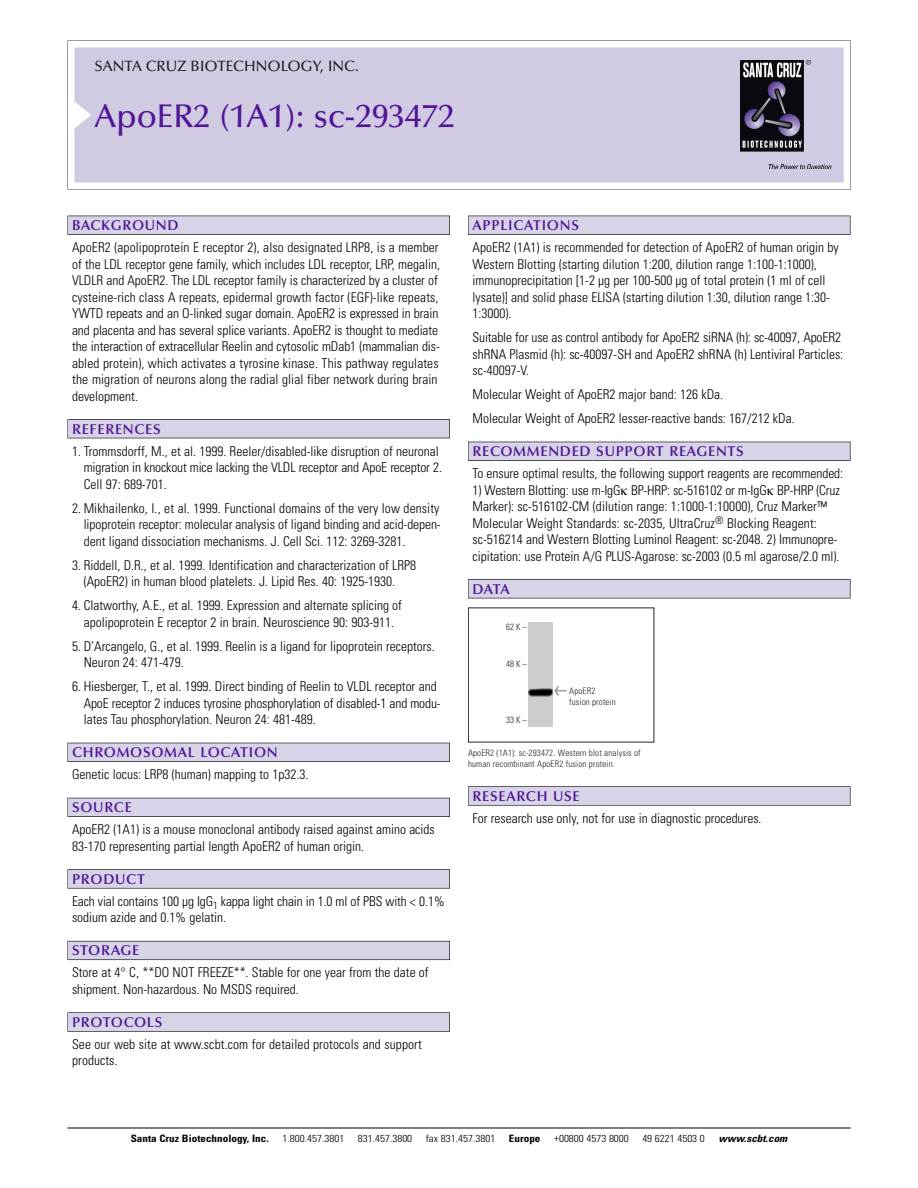
<style>
.page{position:relative;width:918px;height:1188px;background:#fff}
.page>*{position:absolute;margin:0;border:0;box-sizing:border-box;transform-origin:0 0}
.t1{font:500 33px "Optima";color:#511695}
.t2{font:500 15px "Optima";color:#231f20}
.t3{font:600 14.25px "Optima";letter-spacing:.05em;color:#511695}
.t4{font:300 condensed 13.5px/16.5px "Univers";color:#000}
.t5{font:300 condensed 10.2px "Univers";color:#000;scale:1.1 1}
.t6{font:700 condensed 10.2px "Univers";color:#000;scale:1.1 1}
.t7{font:italic 700 condensed 10.2px "Univers";color:#000;scale:1.1 1}
.t8{font:300 condensed 9px/10.5px "Univers";letter-spacing:.015em;color:#272526}
.s1{font-family:"Meta Plus";font-weight:400;font-stretch:normal;font-size:10.5px}
</style>
<div class="page">
<svg style="left:74px;top:41px;width:777px;height:148px"></svg>
<div style="left:74px;top:47px;width:770px;height:135px;background:#d1cae3"></div>
<img style="left:741px;top:60px;width:90px;height:108px">
<div style="left:68px;top:216px;width:382px;height:19px;background:#535256"></div>
<div style="left:68px;top:216px;width:381px;height:18px;background:#d7d4e8"></div>
<div style="left:68px;top:419px;width:382px;height:19px;background:#515155"></div>
<div style="left:68px;top:420px;width:381px;height:18px;background:#d7d4e8"></div>
<div style="left:68px;top:743px;width:382px;height:19px;background:#515057"></div>
<div style="left:68px;top:743px;width:381px;height:18px;background:#d7d4e8"></div>
<div style="left:68px;top:798px;width:382px;height:19px;background:#535259"></div>
<div style="left:68px;top:798px;width:381px;height:18px;background:#d7d4e8"></div>
<svg style="left:68px;top:869px;width:382px;height:20px"></svg>
<div style="left:68px;top:870px;width:381px;height:18px;background:#d7d4e8"></div>
<div style="left:68px;top:941px;width:382px;height:19px;background:#64626c"></div>
<div style="left:68px;top:941px;width:381px;height:18px;background:#d7d4e8"></div>
<div style="left:68px;top:1012px;width:382px;height:20px;background:#636364"></div>
<div style="left:68px;top:1013px;width:381px;height:18px;background:#d7d4e8"></div>
<div style="left:468px;top:216px;width:382px;height:19px;background:#535256"></div>
<div style="left:468px;top:216px;width:382px;height:18px;background:#d7d4e8"></div>
<div style="left:468px;top:442px;width:382px;height:19px;background:#525156"></div>
<div style="left:468px;top:442px;width:382px;height:18px;background:#d7d4e8"></div>
<div style="left:468px;top:579px;width:382px;height:19px;background:#545357"></div>
<div style="left:468px;top:580px;width:382px;height:18px;background:#d7d4e8"></div>
<div style="left:468px;top:786px;width:382px;height:20px;background:#676767"></div>
<div style="left:468px;top:787px;width:382px;height:18px;background:#d7d4e8"></div>
<hr style="left:68px;top:1128px;width:782px;height:1px;background:#000">
<img style="left:528px;top:623px;width:24px;height:104px">
<p class="t2" style="left:94px;top:60px;width:266px">SANTA CRUZ BIOTECHNOLOGY, INC.</p>
<p class="t1" style="left:94px;top:102px;width:362px">ApoER2 (1A1): sc-293472</p>
<p class="t3" style="left:72px;top:219px;width:108px">BACKGROUND</p>
<p class="t4" style="left:72px;top:240px;width:370px">ApoER2 (apolipoprotein E receptor 2), also designated LRP8, is a member of the LDL receptor gene family, which includes LDL receptor, LRP, megalin, VLDLR and ApoER2. The LDL receptor family is characterized by a cluster of cysteine-rich class A repeats, epidermal growth factor (EGF)-like repeats, YWTD repeats and an O-linked sugar domain. ApoER2 is expressed in brain and placenta and has several splice variants. ApoER2 is thought to mediate the interaction of extracellular Reelin and cytosolic mDab1 (mammalian dis&shy;abled protein), which activates a tyrosine kinase. This pathway regulates the migration of neurons along the radial glial fiber network during brain development.</p>
<p class="t3" style="left:72px;top:423px;width:90px">REFERENCES</p>
<p class="t4" style="left:84px;top:444px;width:360px;text-indent:-12px">1. Trommsdorff, M., et al. 1999. Reeler/disabled-like disruption of neuronal migration in knockout mice lacking the VLDL receptor and ApoE receptor 2.<br>Cell 97: 689-701.</p>
<p class="t4" style="left:84px;top:501px;width:359px;text-align:justify;text-indent:-12px">2. Mikhailenko, I., et al. 1999. Functional domains of the very low density lipoprotein receptor: molecular analysis of ligand binding and acid-depen&shy;dent ligand dissociation mechanisms. J. Cell Sci. 112: 3269-3281.</p>
<p class="t4" style="left:84px;top:558px;width:334px;text-indent:-12px">3. Riddell, D.R., et al. 1999. Identification and characterization of LRP8 (ApoER2) in human blood platelets. J. Lipid Res. 40: 1925-1930.</p>
<p class="t4" style="left:72px;top:598px;width:332px;text-align:center">4. Clatworthy, A.E., et al. 1999. Expression and alternate splicing of apolipoprotein E receptor 2 in brain. Neuroscience 90: 903-911.</p>
<p class="t4" style="left:84px;top:639px;width:353px;text-indent:-12px">5. D’Arcangelo, G., et al. 1999. Reelin is a ligand for lipoprotein receptors.<br>Neuron 24: 471-479.</p>
<p class="t4" style="left:84px;top:679px;width:358px;text-indent:-12px">6. Hiesberger, T., et al. 1999. Direct binding of Reelin to VLDL receptor and<br>ApoE receptor 2 induces tyrosine phosphorylation of disabled-1 and modu&shy;lates Tau phosphorylation. Neuron 24: 481-489.</p>
<p class="t3" style="left:72px;top:746px;width:207px">CHROMOSOMAL LOCATION</p>
<p class="t4" style="left:72px;top:768px;width:238px">Genetic locus: LRP8 (human) mapping to 1p32.3.</p>
<p class="t3" style="left:72px;top:801px;width:61px">SOURCE</p>
<p class="t4" style="left:72px;top:823px;width:364px">ApoER2 (1A1) is a mouse monoclonal antibody raised against amino acids<br>83-170 representing partial length ApoER2 of human origin.</p>
<p class="t3" style="left:72px;top:873px;width:74px">PRODUCT</p>
<p class="t4" style="left:72px;top:894px;width:374px">Each vial contains 100 µg IgG<sub>1</sub> kappa light chain in 1.0 ml of PBS with &lt; 0.1% sodium azide and 0.1% gelatin.</p>
<p class="t3" style="left:72px;top:945px;width:69px">STORAGE</p>
<p class="t4" style="left:72px;top:966px;width:358px">Store at 4° C, **DO NOT FREEZE**. Stable for one year from the date of shipment. Non-hazardous. No MSDS required.</p>
<p class="t3" style="left:72px;top:1016px;width:92px">PROTOCOLS</p>
<p class="t4" style="left:72px;top:1037px;width:351px">See our web site at www.scbt.com for detailed protocols and support products.</p>
<p class="t3" style="left:473px;top:219px;width:108px">APPLICATIONS</p>
<p class="t4" style="left:473px;top:240px;width:368px">ApoER2 (1A1) is recommended for detection of ApoER2 of human origin by Western Blotting (starting dilution 1:200, dilution range 1:100-1:1000), immunoprecipitation [1-2 µg per 100-500 µg of total protein (1 ml of cell lysate)] and solid phase ELISA (starting dilution 1:30, dilution range 1:30- 1:3000).</p>
<p class="t4" style="left:473px;top:330px;width:372px">Suitable for use as control antibody for ApoER2 siRNA (h): sc-40097, ApoER2 shRNA Plasmid (h): sc-40097-SH and ApoER2 shRNA (h) Lentiviral Particles: sc-40097-V.</p>
<p class="t4" style="left:473px;top:387px;width:252px">Molecular Weight of ApoER2 major band: 126 kDa.</p>
<p class="t4" style="left:473px;top:411px;width:324px">Molecular Weight of ApoER2 lesser-reactive bands: 167/212 kDa.</p>
<p class="t3" style="left:473px;top:445px;width:273px">RECOMMENDED SUPPORT REAGENTS</p>
<p class="t4" style="left:473px;top:466px;width:372px">To ensure optimal results, the following support reagents are recommended:</p>
<p class="t4" style="left:473px;top:483px;width:369px">1) Western Blotting: use m-IgG BP-HRP: sc-516102 or m-IgG BP-HRP (Cruz Marker): sc-516102-CM (dilution range: 1:1000-1:10000), Cruz Marker™ Molecular Weight Standards: sc-2035, UltraCruz<sup>®</sup> Blocking Reagent: sc-516214 and Western Blotting Luminol Reagent: sc-2048. 2) Immunopre&shy;cipitation: use Protein A/G PLUS-Agarose: sc-2003 (0.5 ml agarose/2.0 ml).</p>
<p class="t3" style="left:473px;top:583px;width:39px">DATA</p>
<p class="t8" style="left:506px;top:623px;width:22px">62 K –</p>
<p class="t8" style="left:506px;top:660px;width:22px">48 K –</p>
<p class="t8" style="left:506px;top:715px;width:22px">33 K –</p>
<p class="t8" style="left:569px;top:686px;width:48px;text-indent:-15px"><span class="s1">&lt;</span> ApoER2 fusion protein</p>
<p class="t8" style="left:468px;top:749px;width:174px">ApoER2 (1A1): sc-293472. Western blot analysis of human recombinant ApoER2 fusion protein.</p>
<p class="t3" style="left:473px;top:790px;width:109px">RESEARCH USE</p>
<p class="t4" style="left:473px;top:811px;width:291px">For research use only, not for use in diagnostic procedures.</p>
<p class="t6" style="left:131px;top:1135px;width:127px">Santa Cruz Biotechnology, Inc.</p>
<p class="t5" style="left:282px;top:1135px;width:58px">1.800.457.3801</p>
<p class="t5" style="left:358px;top:1135px;width:51px">831.457.3800</p>
<p class="t5" style="left:426px;top:1135px;width:65px">fax 831.457.3801</p>
<p class="t6" style="left:509px;top:1135px;width:30px">Europe</p>
<p class="t5" style="left:554px;top:1135px;width:69px">+00800 4573 8000</p>
<p class="t5" style="left:642px;top:1135px;width:58px">49 6221 4503 0</p>
<p class="t7" style="left:719px;top:1135px;width:66px">www.scbt.com</p>
</div>
